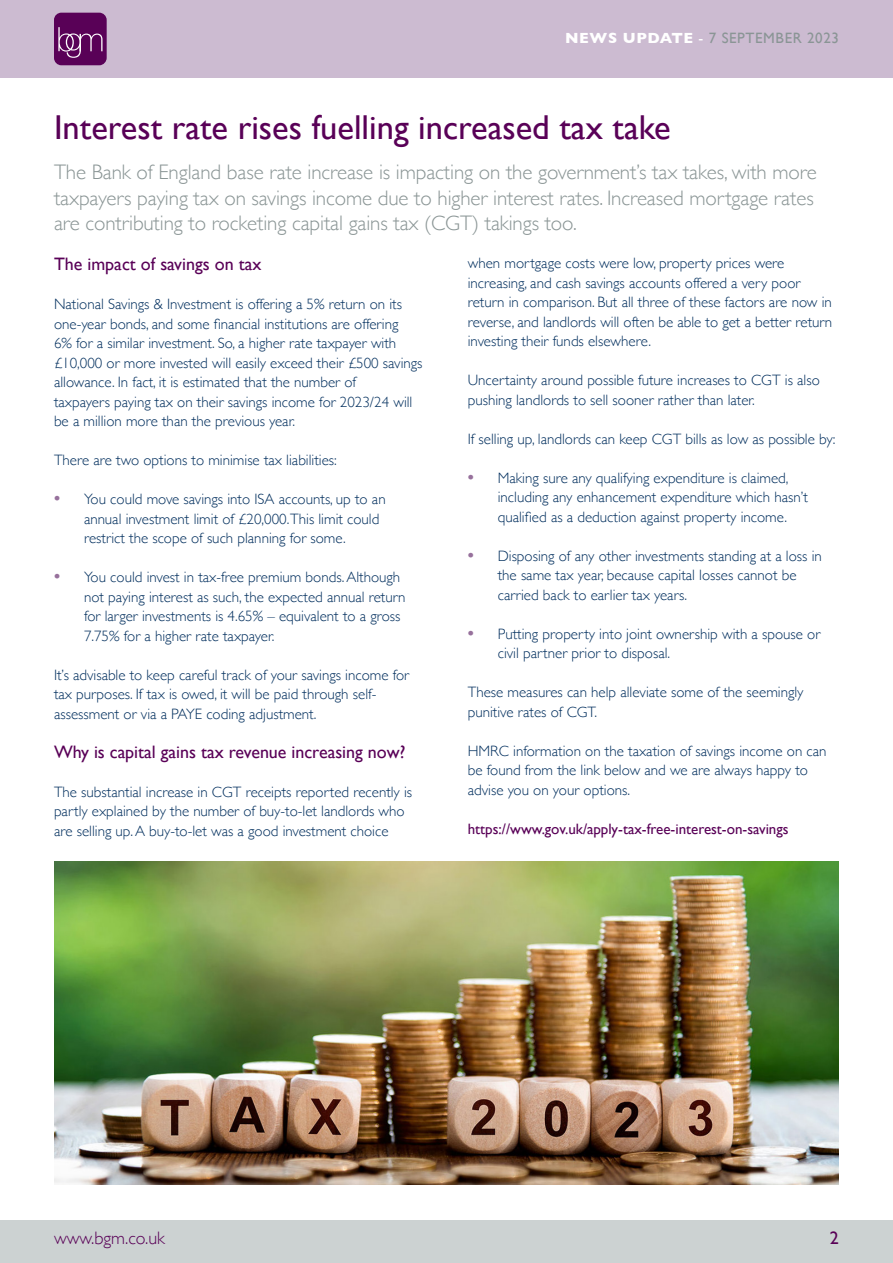
<style>
.page{position:relative;width:893px;height:1263px;background:#fff}
.page>*{position:absolute;margin:0;border:0;box-sizing:border-box;transform-origin:0 0}
.t1{font:34.5px "Gill Sans";color:#590157}
.t2{font:300 21px/25.5px "Gill Sans";letter-spacing:-.005em;color:#8a9595}
.t3{font:18px "Gill Sans";color:#590157}
.t4{font:300 18px "Gill Sans";color:#590157}
.t5{font:300 15px/19.5px "Gill Sans";color:#002e5d}
.t6{font:15px "Gill Sans";color:#590157}
.t7{font:15px "Gill Sans";letter-spacing:.04em;color:#8a9595}
.s1{font-weight:700;color:#fff}
.s2{color:#fff}
.s3{font-weight:800;color:#97719c}
</style>
<div class="page">
<div style="left:0;top:1221px;width:893px;height:42px;background:#ccd2d2"></div>
<div style="left:0;top:0;width:893px;height:78px;background:#ccbbd1"></div>
<div style="left:54px;top:13px;width:53px;height:52px;background:#590157;border-radius:7px"></div>
<svg style="left:58px;top:27px;width:44px;height:31px"></svg>
<img style="left:54px;top:862px;width:785px;height:323px">
<p class="t7" style="left:565px;top:29px;width:275px"><span class="s1">NEWS UPDATE</span> <span class="s2">-</span> 7 SEPTEMBER 2023</p>
<p class="t1" style="left:54px;top:107px;width:618px">Interest rate rises fuelling increased tax take</p>
<p class="t2" style="left:54px;top:159px;width:764px">The Bank of England base rate increase is impacting on the government’s tax takes, with more taxpayers paying tax on savings income due to higher interest rates. Increased mortgage rates are contributing to rocketing capital gains tax (CGT) takings too.</p>
<p class="t3" style="left:54px;top:253px;width:209px">The impact of savings on tax</p>
<p class="t5" style="left:54px;top:294px;width:370px">National Savings &amp; Investment is offering a 5% return on its one-year bonds, and some financial institutions are offering<br>6% for a similar investment. So, a higher rate taxpayer with £10,000 or more invested will easily exceed their £500 savings allowance. In fact, it is estimated that the number of</p>
<p class="t5" style="left:54px;top:391px;width:360px">taxpayers paying tax on their savings income for 2023/24 will be a million more than the previous year.</p>
<p class="t5" style="left:54px;top:450px;width:284px">There are two options to minimise tax liabilities:</p>
<p class="t5" style="left:54px;top:489px;width:333px"><span class="s3">•</span> You could move savings into ISA accounts, up to an</p>
<p class="t5" style="left:84px;top:508px;width:297px">annual investment limit of £20,000.This limit could</p>
<p class="t5" style="left:84px;top:528px;width:263px">restrict the scope of such planning for some.</p>
<p class="t5" style="left:54px;top:567px;width:348px"><span class="s3">•</span> You could invest in tax-free premium bonds. Although</p>
<p class="t5" style="left:84px;top:586px;width:323px">not paying interest as such, the expected annual return</p>
<p class="t5" style="left:84px;top:606px;width:318px">for larger investments is 4.65% – equivalent to a gross</p>
<p class="t5" style="left:84px;top:625px;width:192px">7.75% for a higher rate taxpayer.</p>
<p class="t5" style="left:54px;top:664px;width:357px">It’s advisable to keep careful track of your savings income for tax purposes. If tax is owed, it will be paid through self-</p>
<p class="t5" style="left:54px;top:703px;width:264px">assessment or via a PAYE coding adjustment.</p>
<p class="t3" style="left:54px;top:741px;width:353px">Why is capital gains tax revenue increasing now?</p>
<p class="t5" style="left:54px;top:781px;width:360px">The substantial increase in CGT receipts reported recently is partly explained by the number of buy-to-let landlords who are selling up. A buy-to-let was a good investment choice</p>
<p class="t5" style="left:468px;top:253px;width:318px">when mortgage costs were low, property prices were</p>
<p class="t5" style="left:468px;top:272px;width:366px">increasing, and cash savings accounts offered a very poor return in comparison. But all three of these factors are now in reverse, and landlords will often be able to get a better return investing their funds elsewhere.</p>
<p class="t5" style="left:468px;top:370px;width:354px">Uncertainty around possible future increases to CGT is also pushing landlords to sell sooner rather than later.</p>
<p class="t5" style="left:468px;top:428px;width:369px">If selling up, landlords can keep CGT bills as low as possible by:</p>
<p class="t5" style="left:468px;top:467px;width:322px"><span class="s3">•</span> Making sure any qualifying expenditure is claimed,</p>
<p class="t5" style="left:498px;top:487px;width:312px">including any enhancement expenditure which hasn’t qualified as a deduction against property income.</p>
<p class="t5" style="left:468px;top:545px;width:356px"><span class="s3">•</span> Disposing of any other investments standing at a loss in</p>
<p class="t5" style="left:498px;top:565px;width:300px">the same tax year, because capital losses cannot be</p>
<p class="t5" style="left:498px;top:584px;width:191px">carried back to earlier tax years.</p>
<p class="t5" style="left:498px;top:623px;width:324px;text-indent:-30px"><span class="s3">•</span> Putting property into joint ownership with a spouse or civil partner prior to disposal.</p>
<p class="t5" style="left:468px;top:682px;width:337px">These measures can help alleviate some of the seemingly punitive rates of CGT.</p>
<p class="t5" style="left:468px;top:740px;width:360px">HMRC information on the taxation of savings income on can be found from the link below and we are always happy to advise you on your options.</p>
<p class="t6" style="left:468px;top:820px;width:322px">https://www.gov.uk/apply-tax-free-interest-on-savings</p>
<p class="t4" style="left:54px;top:1224px;width:112px">www.bgm.co.uk</p>
<p class="t3" style="left:830px;top:1228px;width:10px">2</p>
</div>
